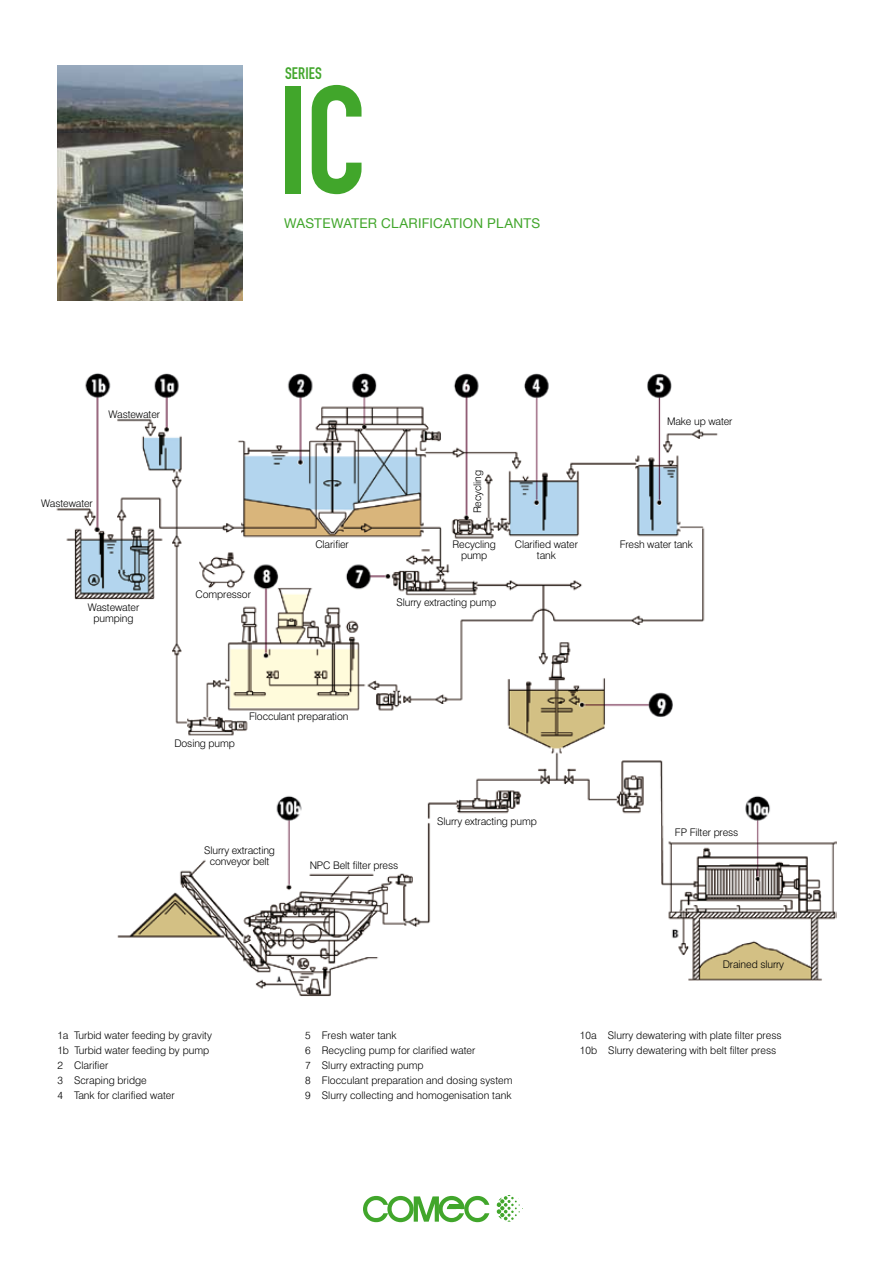
<style>
.page{position:relative;width:893px;height:1263px;background:#fff}
.page>*{position:absolute;margin:0;border:0;box-sizing:border-box;transform-origin:0 0}
.t1{font:150.9px "DIN Engschrift Alternate";color:#41a62b}
.t2{font:16.5px "DIN Engschrift Alternate";letter-spacing:.015em;color:#41a62b}
.t3{font:13.5px "Helvetica Neue";letter-spacing:.02em;color:#41a62b}
.t4{font:300 10.5px/15px "Swiss 721 BT";color:#000;text-align:center}
</style>
<div class="page">
<svg style="left:363px;top:1196px;width:126px;height:26px"></svg>
<hr style="left:449px;top:1205px;width:13px;height:4px;background:#41a62b">
<svg style="left:496px;top:1195px;width:27px;height:27px"></svg>
<img style="left:57px;top:66px;width:185px;height:234px">
<img style="left:56px;top:373px;width:781px;height:624px">
<h2 class="t2" style="left:285px;top:64px;width:37px">SERIES</h2>
<h1 class="t1" style="left:278px;top:52px;width:91px">IC</h1>
<p class="t3" style="left:284px;top:215px;width:258px">WASTEWATER CLARIFICATION PLANTS</p>
<p class="t4" style="left:108px;top:406px;width:53px">Wastewater</p>
<p class="t4" style="left:41px;top:496px;width:53px">Wastewater</p>
<p class="t4" style="left:88px;top:602px;width:53px;line-height:10.5px">Wastewater pumping</p>
<p class="t4" style="left:196px;top:587px;width:57px">Compressor</p>
<p class="t4" style="left:470px;top:513px;width:45px;rotate:-90deg">Recycling</p>
<p class="t4" style="left:315px;top:537px;width:35px">Clarifier</p>
<p class="t4" style="left:453px;top:539px;width:45px;line-height:10.5px">Recycling pump</p>
<p class="t4" style="left:396px;top:594px;width:101px">Slurry extracting pump</p>
<p class="t4" style="left:667px;top:414px;width:67px">Make up water</p>
<p class="t4" style="left:515px;top:539px;width:65px;line-height:10.5px">Clarified water tank</p>
<p class="t4" style="left:620px;top:537px;width:75px">Fresh water tank</p>
<p class="t4" style="left:174px;top:736px;width:62px">Dosing pump</p>
<p class="t4" style="left:249px;top:708px;width:101px">Flocculant preparation</p>
<p class="t4" style="left:204px;top:845px;width:72px;line-height:10.5px">Slurry extracting conveyor belt</p>
<p class="t4" style="left:310px;top:858px;width:90px">NPC Belt filter press</p>
<p class="t4" style="left:437px;top:813px;width:101px">Slurry extracting pump</p>
<p class="t4" style="left:675px;top:825px;width:65px">FP Filter press</p>
<p class="t4" style="left:723px;top:956px;width:63px">Drained slurry</p>
<p class="t4" style="left:57px;top:1027px;width:156px;text-align:left">1a Turbid water feeding by gravity<br>1b Turbid water feeding by pump<br>2 Clarifier<br>3 Scraping bridge<br>4 Tank for clarified water</p>
<p class="t4" style="left:305px;top:1027px;width:209px;text-align:left">5 Fresh water tank<br>6 Recycling pump for clarified water<br>7 Slurry extracting pump<br>8 Flocculant preparation and dosing system 9 Slurry collecting and homogenisation tank</p>
<p class="t4" style="left:580px;top:1027px;width:203px;text-align:left">10a Slurry dewatering with plate filter press<br>10b Slurry dewatering with belt filter press</p>
</div>
